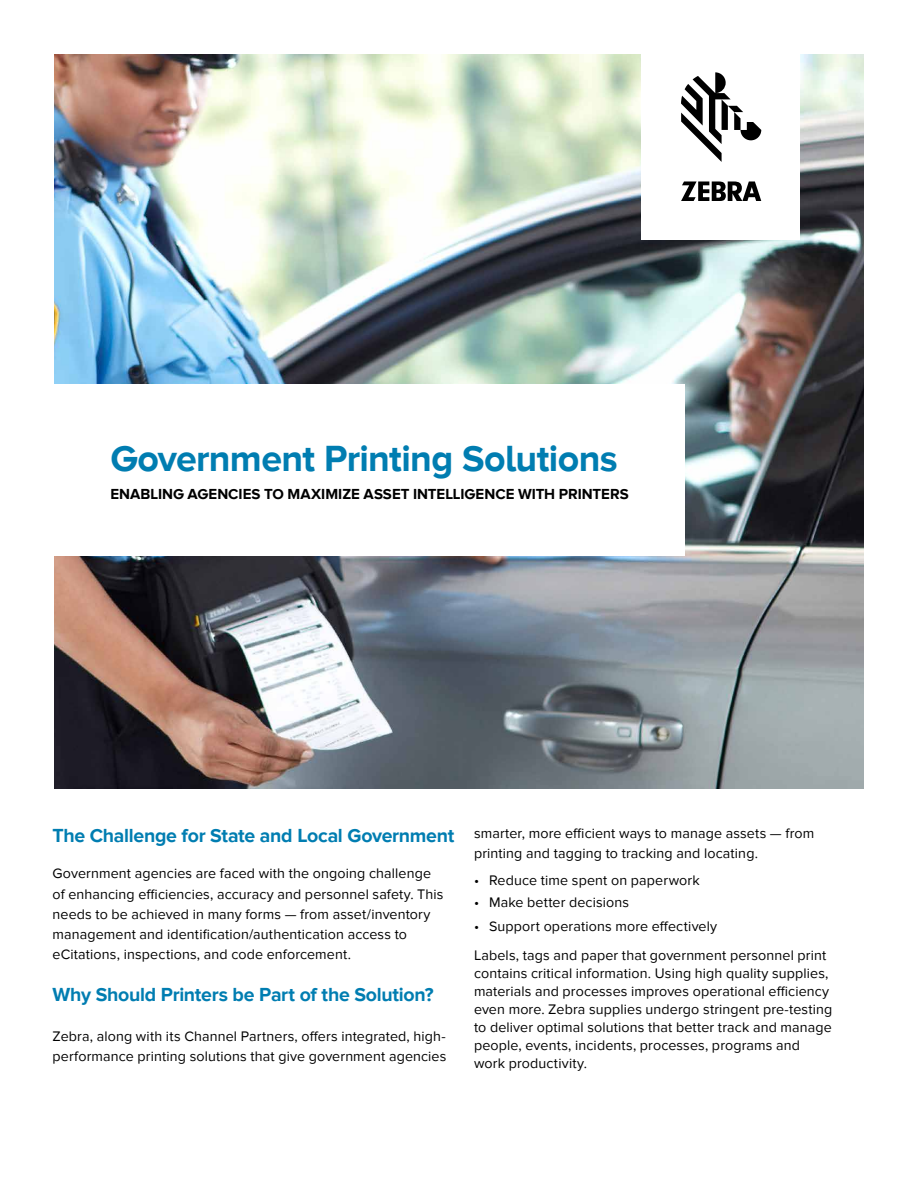
<style>
.page{position:relative;width:918px;height:1188px;background:#fff}
.page>*{position:absolute;margin:0;border:0;box-sizing:border-box;transform-origin:0 0}
.t1{font:700 37.5px "Proxima Nova A";letter-spacing:-.015em;color:#007db1}
.t2{font:700 19.5px "Proxima Nova";letter-spacing:-.015em;color:#007db1}
.t3{font:700 15px "Proxima Nova A";color:#000}
.t4{font:14.25px/20.2px "Proxima Nova";letter-spacing:.01em;color:#000}
</style>
<div class="page">
<img style="left:54px;top:55px;width:810px;height:734px">
<div style="left:51px;top:384px;width:633px;height:172px;background:#fff"></div>
<div style="left:642px;top:45px;width:158px;height:195px;background:#fff"></div>
<svg style="left:681px;top:72px;width:80px;height:90px"></svg>
<svg style="left:681px;top:181px;width:80px;height:20px"></svg>
<h1 class="t1" style="left:110px;top:437px;width:509px">Government Printing Solutions</h1>
<p class="t3" style="left:110px;top:486px;width:520px">ENABLING AGENCIES TO MAXIMIZE ASSET INTELLIGENCE WITH PRINTERS</p>
<h2 class="t2" style="left:52px;top:825px;width:403px">The Challenge for State and Local Government</h2>
<p class="t4" style="left:52px;top:864px;width:393px">Government agencies are faced with the ongoing challenge of enhancing efficiencies, accuracy and personnel safety. This needs to be achieved in many forms — from asset/inventory management and identification/authentication access to eCitations, inspections, and code enforcement.</p>
<h2 class="t2" style="left:52px;top:983px;width:383px">Why Should Printers be Part of the Solution?</h2>
<p class="t4" style="left:52px;top:1026px;width:395px">Zebra, along with its Channel Partners, offers integrated, high&shy;performance printing solutions that give government agencies</p>
<p class="t4" style="left:474px;top:824px;width:342px">smarter, more efficient ways to manage assets — from printing and tagging to tracking and locating.</p>
<p class="t4" style="left:474px;top:870px;width:227px">• Reduce time spent on paperwork</p>
<p class="t4" style="left:474px;top:893px;width:157px">• Make better decisions</p>
<p class="t4" style="left:474px;top:912px;width:354px;line-height:28.8px">• Support operations more effectively<br>Labels, tags and paper that government personnel print</p>
<p class="t4" style="left:474px;top:964px;width:360px;line-height:18px">contains critical information. Using high quality supplies, materials and processes improves operational efficiency even more. Zebra supplies undergo stringent pre-testing to deliver optimal solutions that better track and manage people, events, incidents, processes, programs and work productivity.</p>
</div>
